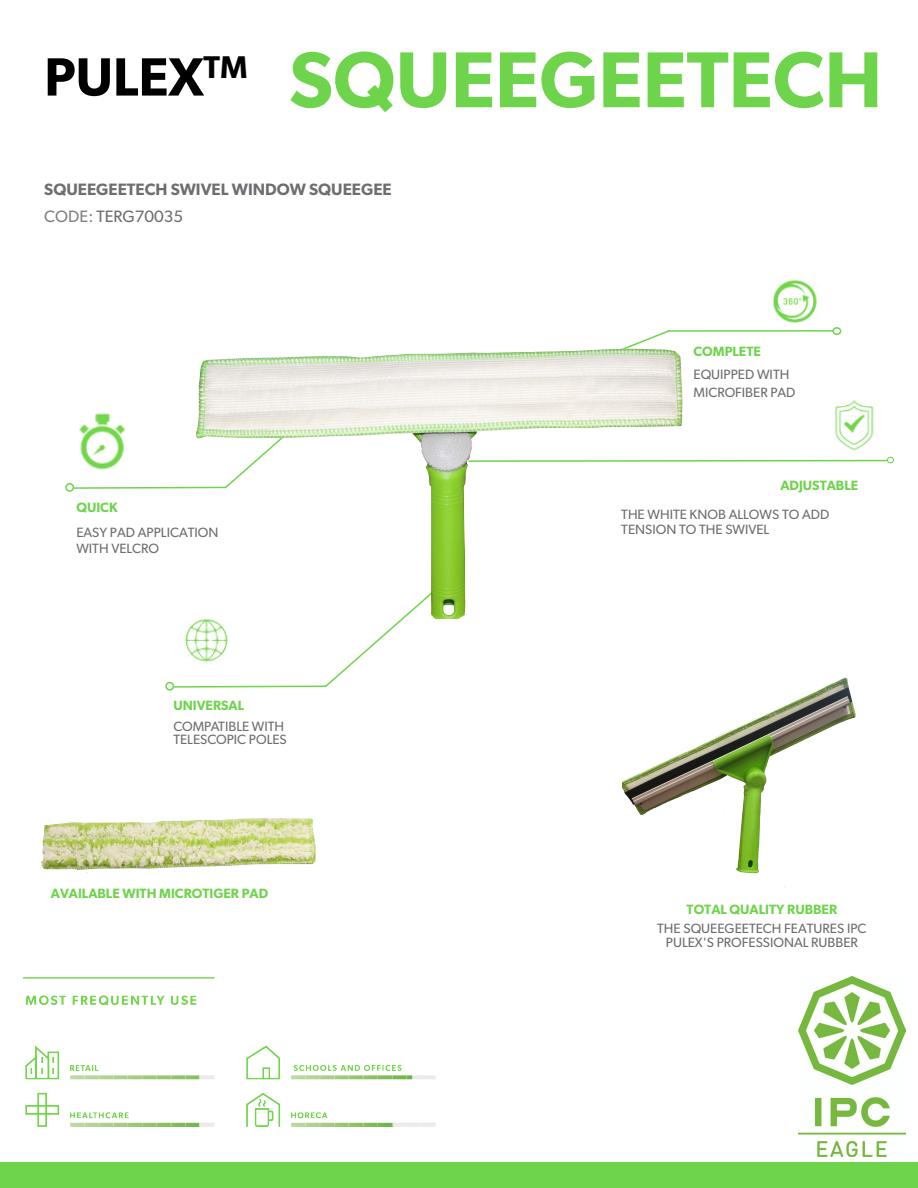
<style>
.page{position:relative;width:918px;height:1188px;background:#fff}
.page>*{position:absolute;margin:0;border:0;box-sizing:border-box;transform-origin:0 0}
.t1{font:600 79.5px "Gibson";color:#6ed44c}
.t2{font:600 54px "Gibson";color:#000}
.t3{font:600 16.5px/26.7px "Gibson";color:#6d6e71}
.t4{font:13.5px/13.5px "Gibson";color:#6d6e71}
.t5{font:600 13.5px "Gibson";color:#6ed44c}
.s1{font-weight:400;color:#808285}
.s2{font-weight:400}
</style>
<div class="page">
<svg style="left:72px;top:483px;width:117px;height:6px"></svg>
<div style="left:65px;top:483px;width:9px;height:9px;border:2px solid #6ed44c;border-radius:50%"></div>
<svg style="left:172px;top:619px;width:232px;height:69px"></svg>
<div style="left:165px;top:682px;width:9px;height:9px;border:2px solid #6ed44c;border-radius:50%"></div>
<hr style="left:667px;top:330px;width:167px;height:2px;background:#6ed44c">
<div style="left:832px;top:327px;width:9px;height:8px;border:2px solid #6ed44c;border-radius:50%"></div>
<svg style="left:701px;top:459px;width:188px;height:4px"></svg>
<div style="left:887px;top:457px;width:7px;height:6px;border:1px solid #6ed44c;border-radius:50%"></div>
<img style="left:79px;top:413px;width:46px;height:57px">
<img style="left:772px;top:280px;width:45px;height:43px">
<img style="left:177px;top:619px;width:59px;height:49px">
<img style="left:835px;top:400px;width:39px;height:51px">
<img style="left:23px;top:977px;width:413px;height:149px">
<div style="left:0;top:1163px;width:918px;height:25px;background:#6ed44c"></div>
<div style="left:0;top:1162px;width:918px;height:26px;border:2px solid #6ed44c"></div>
<img style="left:798px;top:977px;width:107px;height:180px">
<img style="left:189px;top:330px;width:512px;height:289px">
<img style="left:622px;top:677px;width:234px;height:210px">
<img style="left:41px;top:818px;width:275px;height:55px">
<h2 class="t2" style="left:44px;top:45px;width:205px">PULEX<sup>TM</sup></h2>
<h1 class="t1" style="left:289px;top:32px;width:595px">SQUEEGEETECH</h1>
<p class="t3" style="left:44px;top:176px;width:349px">SQUEEGEETECH SWIVEL WINDOW SQUEEGEE<br><span class="s1">CODE:</span> <span class="s2">TERG70035</span></p>
<p class="t5" style="left:76px;top:500px;width:43px">QUICK</p>
<p class="t4" style="left:76px;top:524px;width:144px;line-height:16.2px">EASY PAD APPLICATION<br>WITH VELCRO</p>
<p class="t5" style="left:173px;top:697px;width:72px">UNIVERSAL</p>
<p class="t4" style="left:173px;top:719px;width:115px">COMPATIBLE WITH<br>TELESCOPIC POLES</p>
<p class="t5" style="left:51px;top:885px;width:219px">AVAILABLE WITH MICROTIGER PAD</p>
<p class="t5" style="left:694px;top:344px;width:69px">COMPLETE</p>
<p class="t4" style="left:694px;top:365px;width:104px;line-height:18.3px">EQUIPPED WITH<br>MICROFIBER PAD</p>
<p class="t5" style="left:780px;top:477px;width:79px">ADJUSTABLE</p>
<p class="t4" style="left:621px;top:507px;width:210px;line-height:15px">THE WHITE KNOB ALLOWS TO ADD<br>TENSION TO THE SWIVEL</p>
<p class="t5" style="left:687px;top:901px;width:152px">TOTAL QUALITY RUBBER</p>
<p class="t4" style="left:657px;top:922px;width:211px;text-align:center">THE SQUEEGEETECH FEATURES IPC<br>PULEX'S PROFESSIONAL RUBBER</p>
</div>
